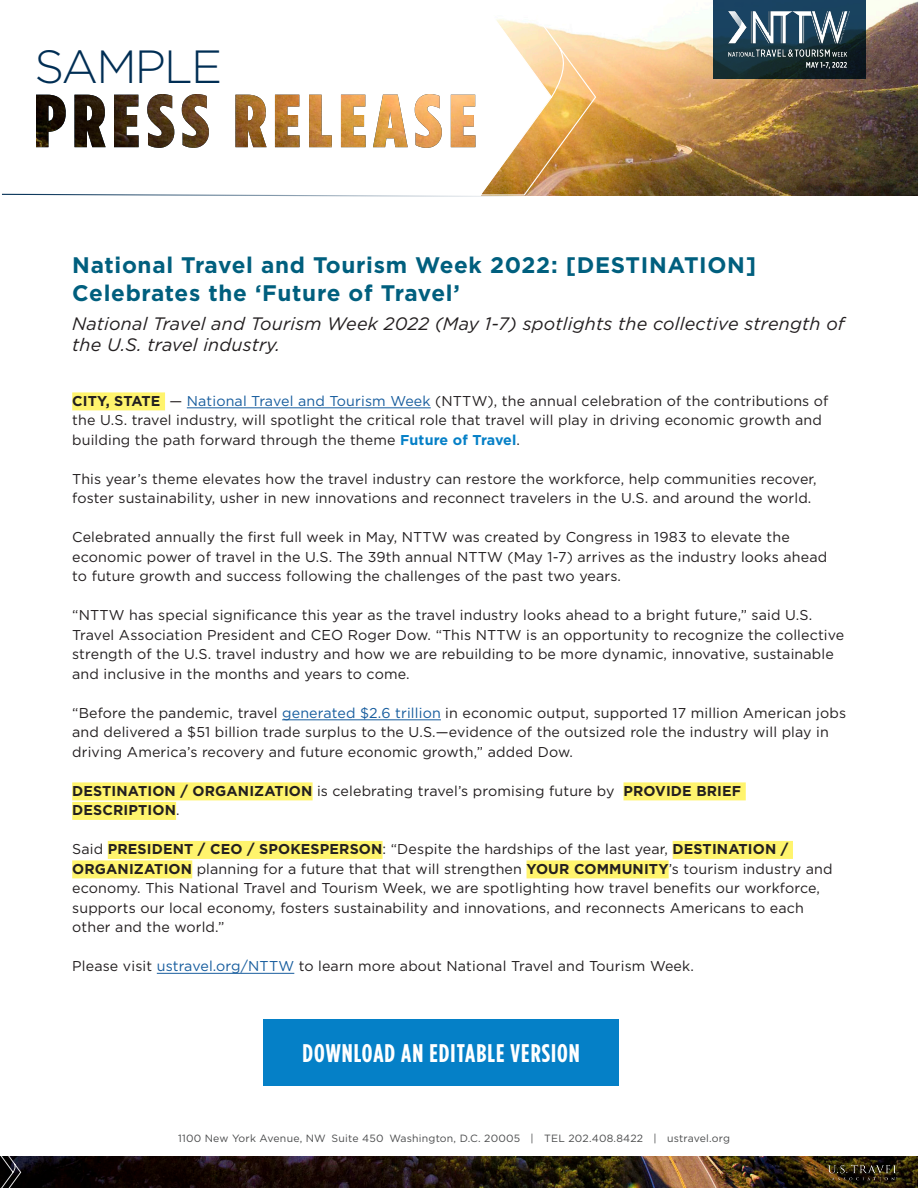
<style>
.page{position:relative;width:918px;height:1188px;background:#fff}
.page>*{position:absolute;margin:0;border:0;box-sizing:border-box;transform-origin:0 0}
.t1{font:300 46.5px "Gotham";letter-spacing:-.04em;color:#002e54}
.t2{font:700 25.5px "Gotham Condensed";letter-spacing:.04em;color:#fff}
.t3{font:700 22.5px/28.5px "Gotham";letter-spacing:.03em;color:#005f7e}
.t4{font:italic 18px/21.6px "Gotham";letter-spacing:.01em;color:#231f20}
.t5{font:14.25px/19.5px "Gotham";letter-spacing:.01em;color:#231f20}
.t6{font:700 14.25px/19.5px "Gotham";letter-spacing:.01em;color:#231f20}
.t7{font:10.5px "Gotham";letter-spacing:.02em;color:#4b4c4d}
.s1{font-weight:700}
.s2{color:#175d9e}
.s3{font-weight:700;color:#0580c7}
.s4{font-weight:400}
</style>
<div class="page">
<img style="left:22px;top:1157px;width:896px;height:31px">
<svg style="left:0;top:1156px;width:22px;height:32px"></svg>
<div style="left:835px;top:1171px;width:83px;height:17px;background:#231f20;opacity:.75"></div>
<img style="left:826px;top:1165px;width:74px;height:15px">
<div style="left:72px;top:392px;width:93px;height:18px;background:#fff46d"></div>
<hr style="left:187px;top:408px;width:244px;height:1px;background:#175d9e">
<hr style="left:282px;top:720px;width:159px;height:1px;background:#175d9e">
<div style="left:72px;top:782px;width:241px;height:18px;background:#fff46d"></div>
<div style="left:624px;top:782px;width:122px;height:18px;background:#fff46d"></div>
<div style="left:72px;top:802px;width:104px;height:18px;background:#fff46d"></div>
<div style="left:108px;top:841px;width:275px;height:18px;background:#fff46d"></div>
<div style="left:673px;top:841px;width:120px;height:18px;background:#fff46d"></div>
<div style="left:72px;top:860px;width:120px;height:18px;background:#fff46d"></div>
<div style="left:527px;top:860px;width:142px;height:18px;background:#fff46d"></div>
<hr style="left:157px;top:973px;width:137px;height:1px;background:#175d9e">
<img style="left:597px;top:0;width:321px;height:195px">
<svg style="left:713px;top:0;width:152px;height:78px;background:#173547"></svg>
<img style="left:729px;top:12px;width:120px;height:56px">
<div style="left:263px;top:1019px;width:356px;height:67px;background:#0580c7"></div>
<svg style="left:2px;top:19px;width:595px;height:178px"></svg>
<img style="left:36px;top:94px;width:439px;height:54px">
<p class="t1" style="left:34px;top:37px;width:189px">SAMPLE</p>
<p class="t3" style="left:72px;top:251px;width:686px">National Travel and Tourism Week 2022: [DESTINATION]<br>Celebrates the ‘Future of Travel’</p>
<p class="t4" style="left:72px;top:312px;width:774px">National Travel and Tourism Week 2022 (May 1-7) spotlights the collective strength of the U.S. travel industry.</p>
<p class="t5" style="left:72px;top:391px;width:758px"><span class="s1">CITY, STATE</span> — <span class="s2">National Travel and Tourism Week</span> (NTTW), the annual celebration of the contributions of the U.S. travel industry, will spotlight the critical role that travel will play in driving economic growth and building the path forward through the theme <span class="s3">Future of Travel</span>.</p>
<p class="t5" style="left:72px;top:469px;width:746px">This year’s theme elevates how the travel industry can restore the workforce, help communities recover, foster sustainability, usher in new innovations and reconnect travelers in the U.S. and around the world.</p>
<p class="t5" style="left:72px;top:527px;width:757px">Celebrated annually the first full week in May, NTTW was created by Congress in 1983 to elevate the economic power of travel in the U.S. The 39th annual NTTW (May 1-7) arrives as the industry looks ahead to future growth and success following the challenges of the past two years.</p>
<p class="t5" style="left:72px;top:605px;width:774px">“NTTW has special significance this year as the travel industry looks ahead to a bright future,” said U.S.<br>Travel Association President and CEO Roger Dow. “This NTTW is an opportunity to recognize the collective strength of the U.S. travel industry and how we are rebuilding to be more dynamic, innovative, sustainable and inclusive in the months and years to come.</p>
<p class="t5" style="left:72px;top:703px;width:775px">“Before the pandemic, travel <span class="s2">generated $2.6 trillion</span> in economic output, supported 17 million American jobs and delivered a $51 billion trade surplus to the U.S.—evidence of the outsized role the industry will play in driving America’s recovery and future economic growth,” added Dow.</p>
<p class="t6" style="left:72px;top:781px;width:671px">DESTINATION / ORGANIZATION <span class="s4">is celebrating travel’s promising future by</span> PROVIDE BRIEF<br>DESCRIPTION<span class="s4">.</span></p>
<p class="t5" style="left:72px;top:839px;width:762px">Said <span class="s1">PRESIDENT / CEO / SPOKESPERSON</span>: “Despite the hardships of the last year, <span class="s1">DESTINATION / ORGANIZATION</span> planning for a future that that will strengthen <span class="s1">YOUR COMMUNITY</span>’s tourism industry and economy. This National Travel and Tourism Week, we are spotlighting how travel benefits our workforce, supports our local economy, fosters sustainability and innovations, and reconnects Americans to each other and the world.”</p>
<p class="t5" style="left:72px;top:956px;width:623px">Please visit <span class="s2">ustravel.org/NTTW</span> to learn more about National Travel and Tourism Week.</p>
<p class="t2" style="left:303px;top:1038px;width:279px">DOWNLOAD AN EDITABLE VERSION</p>
<p class="t7" style="left:178px;top:1132px;width:553px">1100 New York Avenue, NW Suite 450 Washington, D.C. 20005 | TEL 202.408.8422 | ustravel.org</p>
</div>
